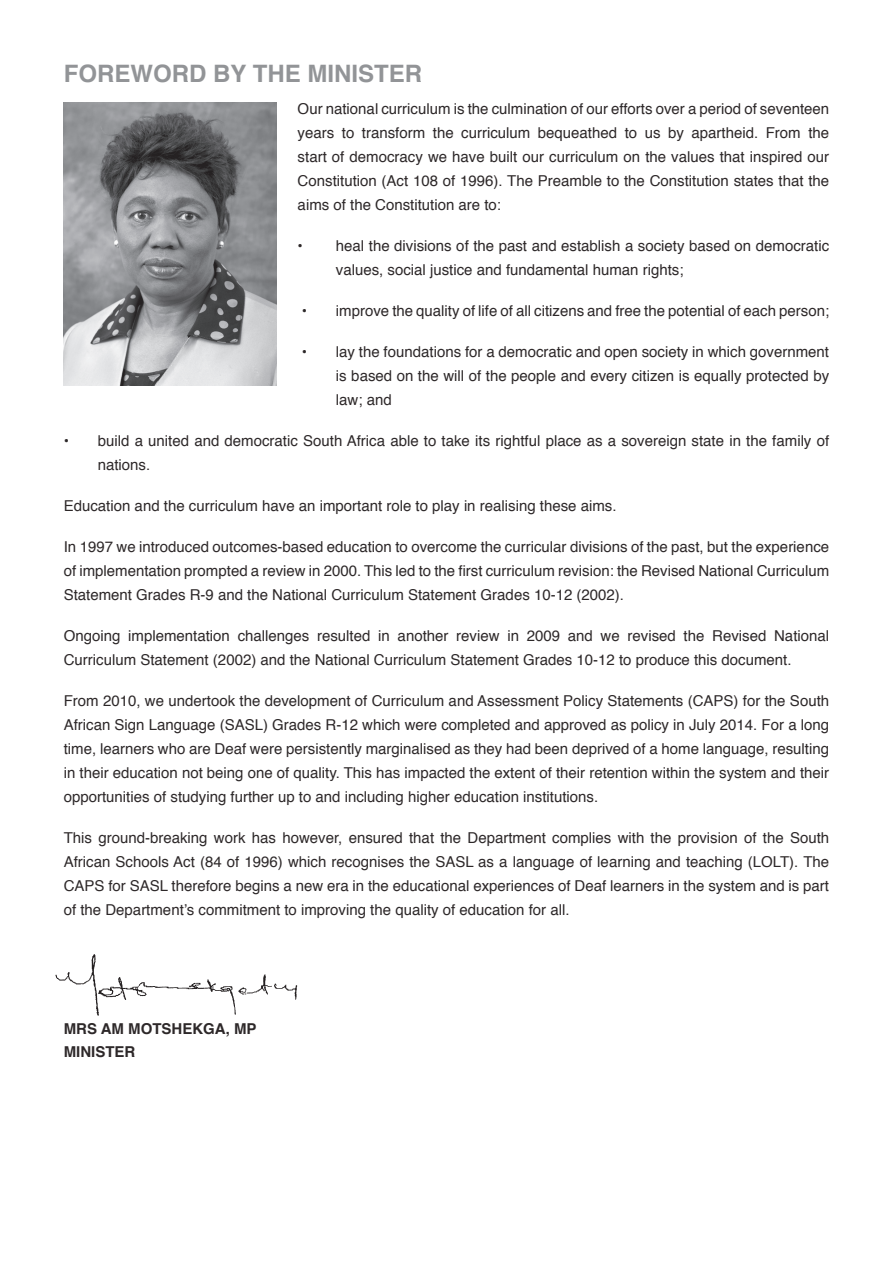
<style>
.page{position:relative;width:893px;height:1263px;background:#fff}
.page>*{position:absolute;margin:0;border:0;box-sizing:border-box;transform-origin:0 0}
.t1{font:700 24px "Helvetica";color:#929497}
.t2{font:15px/24px "Helvetica";color:#2d2829;text-align:justify}
.t3{font:700 15px/22.5px "Helvetica";color:#2d2829}
</style>
<div class="page">
<img style="left:64px;top:102px;width:212px;height:284px">
<img style="left:55px;top:954px;width:243px;height:62px">
<h1 class="t1" style="left:64px;top:54px;width:360px">FOREWORD BY THE MINISTER</h1>
<p class="t2" style="left:298px;top:97px;width:533px">Our national curriculum is the culmination of our efforts over a period of seventeen years to transform the curriculum bequeathed to us by apartheid. From the start of democracy we have built our curriculum on the values that inspired our Constitution (Act 108 of 1996). The Preamble to the Constitution states that the aims of the Constitution are to:</p>
<p class="t2" style="left:336px;top:234px;width:495px;text-indent:-38px">• heal the divisions of the past and establish a society based on democratic values, social justice and fundamental human rights;</p>
<p class="t2" style="left:302px;top:299px;width:529px">• improve the quality of life of all citizens and free the potential of each person;</p>
<p class="t2" style="left:336px;top:341px;width:495px;text-indent:-34px">• lay the foundations for a democratic and open society in which government is based on the will of the people and every citizen is equally protected by law; and</p>
<p class="t2" style="left:98px;top:430px;width:733px;text-indent:-34px">• build a united and democratic South Africa able to take its rightful place as a sovereign state in the family of nations.</p>
<p class="t2" style="left:64px;top:495px;width:554px">Education and the curriculum have an important role to play in realising these aims.</p>
<p class="t2" style="left:64px;top:536px;width:767px">In 1997 we introduced outcomes-based education to overcome the curricular divisions of the past, but the experience of implementation prompted a review in 2000. This led to the first curriculum revision: the Revised National Curriculum Statement Grades R-9 and the National Curriculum Statement Grades 10-12 (2002).</p>
<p class="t2" style="left:64px;top:625px;width:767px">Ongoing implementation challenges resulted in another review in 2009 and we revised the Revised National<br>Curriculum Statement (2002) and the National Curriculum Statement Grades 10-12 to produce this document.</p>
<p class="t2" style="left:64px;top:690px;width:767px">From 2010, we undertook the development of Curriculum and Assessment Policy Statements (CAPS) for the South African Sign Language (SASL) Grades R-12 which were completed and approved as policy in July 2014. For a long time, learners who are Deaf were persistently marginalised as they had been deprived of a home language, resulting in their education not being one of quality. This has impacted the extent of their retention within the system and their opportunities of studying further up to and including higher education institutions.</p>
<p class="t2" style="left:64px;top:827px;width:767px">This ground-breaking work has however, ensured that the Department complies with the provision of the South African Schools Act (84 of 1996) which recognises the SASL as a language of learning and teaching (LOLT). The CAPS for SASL therefore begins a new era in the educational experiences of Deaf learners in the system and is part of the Department’s commitment to improving the quality of education for all.</p>
<p class="t3" style="left:64px;top:1018px;width:194px">MRS AM MOTSHEKGA, MP<br>MINISTER</p>
</div>
